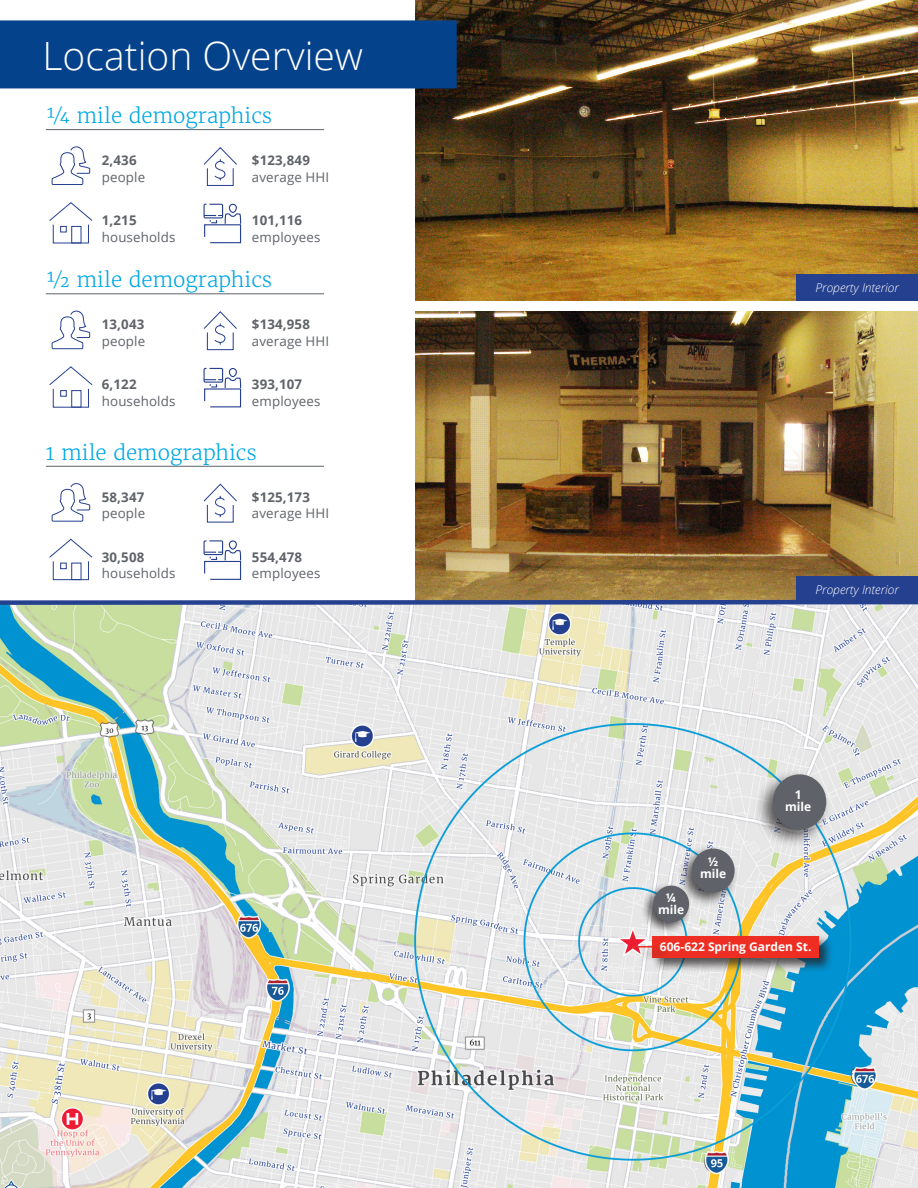
<style>
.page{position:relative;width:918px;height:1188px;background:#fff}
.page>*{position:absolute;margin:0;border:0;box-sizing:border-box;transform-origin:0 0}
.Header_1{font:300 39px "Open Sans";color:#fff}
.t1{font:300 20.55px "Merriweather";color:#00a8e4}
.t2{font:13.35px/16.6px "Open Sans";letter-spacing:.01em;color:#5f6369}
.t3{font:700 13.35px/16.6px "Open Sans";letter-spacing:.01em;color:#5f6369}
.Header_1-2{font:700 12px "Open Sans";color:#fff}
.Header_1-3{font:italic 300 12px "Open Sans";color:#fff}
.s1{font-weight:700}
.s2{font-weight:400}
</style>
<div class="page">
<img style="left:416px;top:311px;width:502px;height:287px">
<svg style="left:203px;top:147px;width:34px;height:39px"></svg>
<svg style="left:203px;top:311px;width:34px;height:40px"></svg>
<svg style="left:203px;top:483px;width:34px;height:40px"></svg>
<svg style="left:203px;top:203px;width:39px;height:41px"></svg>
<svg style="left:203px;top:367px;width:39px;height:41px"></svg>
<svg style="left:203px;top:540px;width:39px;height:40px"></svg>
<svg style="left:51px;top:146px;width:40px;height:39px"></svg>
<svg style="left:51px;top:310px;width:40px;height:40px"></svg>
<svg style="left:51px;top:483px;width:40px;height:39px"></svg>
<div style="left:71px;top:226px;width:11px;height:17px;border:1px solid #25408f"></div>
<div style="left:53px;top:224px;width:36px;height:19px;border:1px solid #25408f"></div>
<div style="left:60px;top:226px;width:7px;height:7px;border:1px solid #25408f"></div>
<svg style="left:49px;top:202px;width:44px;height:19px"></svg>
<div style="left:71px;top:390px;width:11px;height:18px;border:1px solid #25408f"></div>
<div style="left:53px;top:388px;width:36px;height:20px;border:1px solid #25408f"></div>
<div style="left:60px;top:390px;width:7px;height:7px;border:1px solid #25408f"></div>
<svg style="left:49px;top:366px;width:44px;height:19px"></svg>
<div style="left:71px;top:563px;width:11px;height:17px;border:1px solid #25408f"></div>
<div style="left:53px;top:561px;width:36px;height:19px;border:1px solid #25408f"></div>
<div style="left:60px;top:563px;width:7px;height:6px;border:1px solid #25408f"></div>
<svg style="left:49px;top:538px;width:44px;height:20px"></svg>
<hr style="left:46px;top:129px;width:278px;height:1px;background:#5f6369">
<hr style="left:46px;top:294px;width:278px;height:1px;background:#5f6369">
<hr style="left:46px;top:466px;width:278px;height:1px;background:#5f6369">
<img style="left:416px;top:0;width:502px;height:300px">
<img style="left:0;top:607px;width:918px;height:581px">
<div style="left:651px;top:934px;width:183px;height:39px;background:#231f20;opacity:.75"></div>
<div style="left:652px;top:936px;width:167px;height:22px;background:#ee2e22"></div>
<div style="left:635px;top:945px;width:38px;height:17px;background:#231f20;opacity:.75"></div>
<hr style="left:632px;top:946px;width:23px;height:2px;background:#ee2e22">
<div style="left:0;top:20px;width:457px;height:68px;background:#05428c"></div>
<div style="left:641px;top:882px;width:51px;height:53px;background:#231f20;opacity:.75"></div>
<div style="left:653px;top:886px;width:36px;height:36px;background:#5f6369;border-radius:50%"></div>
<div style="left:676px;top:844px;width:63px;height:64px;background:#231f20;opacity:.75"></div>
<div style="left:692px;top:849px;width:43px;height:44px;background:#5f6369;border-radius:50%"></div>
<div style="left:754px;top:769px;width:78px;height:80px;background:#231f20;opacity:.75"></div>
<div style="left:773px;top:774px;width:53px;height:55px;background:#5f6369;border-radius:50%"></div>
<svg style="left:0;top:598px;width:918px;height:9px;background:#808ca9"></svg>
<div style="left:796px;top:274px;width:122px;height:26px;background:#25408f"></div>
<div style="left:796px;top:576px;width:122px;height:26px;background:#25408f"></div>
<p class="Header_1" style="left:43px;top:29px;width:322px">Location Overview</p>
<p class="t1" style="left:46px;top:103px;width:228px">¼ mile demographics</p>
<p class="t2" style="left:102px;top:151px;width:45px"><span class="s1">2,436 </span>people</p>
<p class="t2" style="left:102px;top:211px;width:75px"><span class="s1">1,215 </span>households</p>
<p class="t2" style="left:252px;top:151px;width:79px"><span class="s1">$123,849 </span>average HHI</p>
<p class="t2" style="left:252px;top:211px;width:70px"><span class="s1">101,116 </span>employees</p>
<p class="t1" style="left:46px;top:267px;width:228px">½ mile demographics</p>
<p class="t3" style="left:102px;top:316px;width:45px">13,043 <span class="s2">people</span></p>
<p class="t2" style="left:102px;top:376px;width:75px"><span class="s1">6,122 </span>households</p>
<p class="t2" style="left:252px;top:316px;width:79px"><span class="s1">$134,958 </span>average HHI</p>
<p class="t2" style="left:252px;top:376px;width:70px"><span class="s1">393,107 </span>employees</p>
<p class="t1" style="left:46px;top:440px;width:212px">1 mile demographics</p>
<p class="t3" style="left:102px;top:488px;width:45px">58,347 <span class="s2">people</span></p>
<p class="t2" style="left:102px;top:548px;width:75px"><span class="s1">30,508 </span>households</p>
<p class="t2" style="left:252px;top:488px;width:79px"><span class="s1">$125,173 </span>average HHI</p>
<p class="t2" style="left:252px;top:548px;width:70px"><span class="s1">554,478 </span>employees</p>
<p class="Header_1-3" style="left:816px;top:279px;width:85px">Property Interior</p>
<p class="Header_1-3" style="left:816px;top:581px;width:85px">Property Interior</p>
<p class="Header_1-2" style="left:666px;top:889px;width:12px">¼</p>
<p class="Header_1-2" style="left:658px;top:901px;width:28px">mile</p>
<p class="Header_1-2" style="left:708px;top:854px;width:12px">½</p>
<p class="Header_1-2" style="left:700px;top:866px;width:28px">mile</p>
<p class="Header_1-2" style="left:795px;top:786px;width:8px">1</p>
<p class="Header_1-2" style="left:785px;top:798px;width:28px">mile</p>
<p class="Header_1-2" style="left:660px;top:939px;width:153px">606-622 Spring Garden St.</p>
</div>
